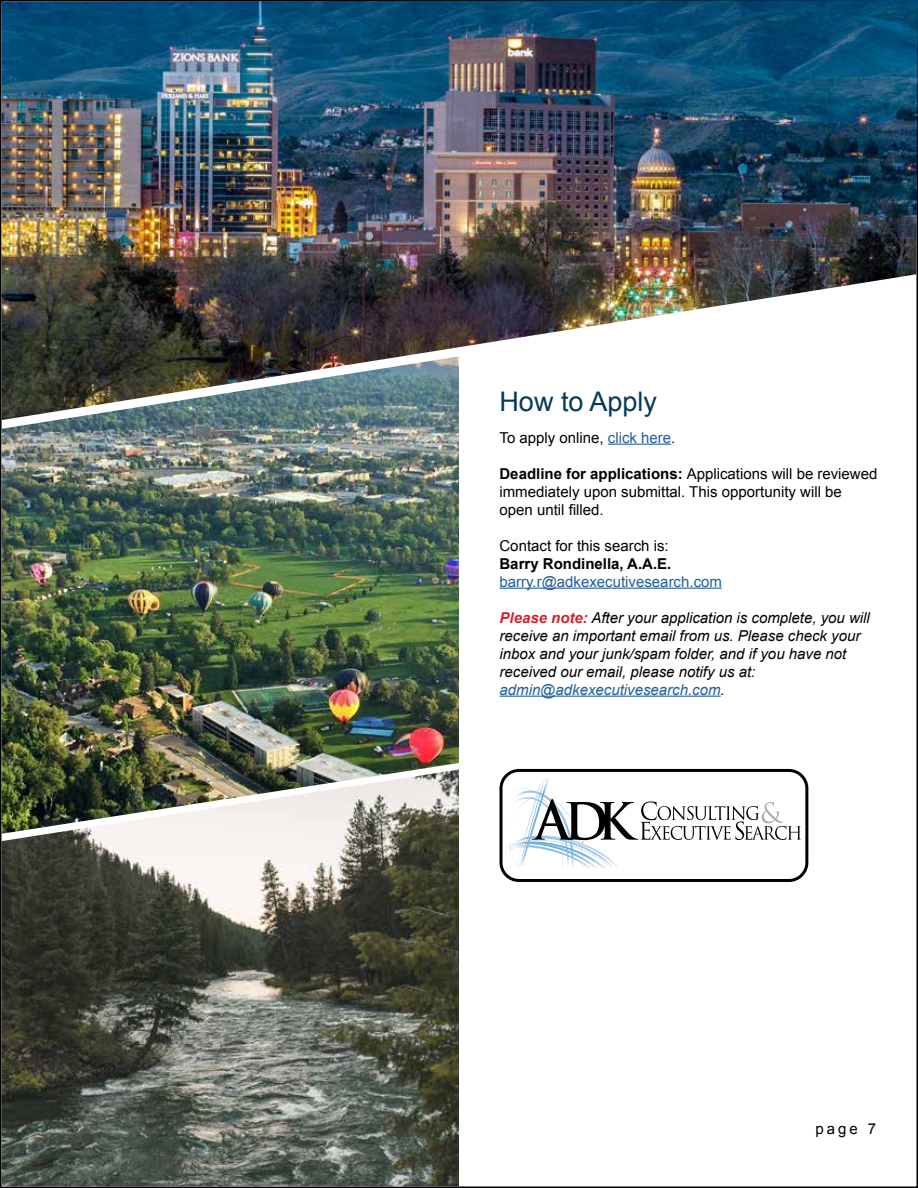
<style>
.page{position:relative;width:918px;height:1188px;background:#fff}
.page>*{position:absolute;margin:0;border:0;box-sizing:border-box;transform-origin:0 0}
.t1{font:27px "Arial";color:#073958}
.t2{font:italic 15px/18px "Arial";color:#000}
.t3{font:15px/18px "Arial";color:#000}
.t4{font:15px "Arial";color:#215e9e}
.t5{font:700 15px "Arial";color:#000}
.s1{color:#215e9e}
.s2{font-weight:700}
.s3{font-weight:700;color:#d2232a}
</style>
<div class="page">
<img style="left:2px;top:0;width:916px;height:420px">
<img style="left:2px;top:356px;width:457px;height:414px">
<img style="left:2px;top:770px;width:457px;height:416px">
<svg style="left:507px;top:770px;width:294px;height:108px"></svg>
<div style="left:500px;top:769px;width:308px;height:113px;border:3px solid #000;border-radius:18px"></div>
<hr style="left:608px;top:444px;width:63px;height:1px;background:#215e9e">
<hr style="left:500px;top:588px;width:222px;height:1px;background:#215e9e">
<hr style="left:500px;top:696px;width:221px;height:1px;background:#215e9e">
<h1 class="t1" style="left:500px;top:384px;width:159px">How to Apply</h1>
<p class="t3" style="left:500px;top:428px;width:177px">To apply online, <span class="s1">click here</span>.</p>
<p class="t3" style="left:500px;top:464px;width:379px"><span class="s2">Deadline for applications:</span> Applications will be reviewed immediately upon submittal. This opportunity will be open until filled.</p>
<p class="t3" style="left:500px;top:536px;width:171px">Contact for this search is:</p>
<p class="t5" style="left:500px;top:553px;width:173px">Barry Rondinella, A.A.E.</p>
<p class="t4" style="left:500px;top:571px;width:224px">barry.r@adkexecutivesearch.com</p>
<p class="t2" style="left:500px;top:609px;width:372px"><span class="s3">Please note:</span> After your application is complete, you will receive an important email from us. Please check your inbox and your junk/spam folder, and if you have not received our email, please notify us at: <span class="s1">admin@adkexecutivesearch.com</span>.</p>
<p class="t3" style="left:815px;top:1120px;width:62px">page 7</p>
</div>
